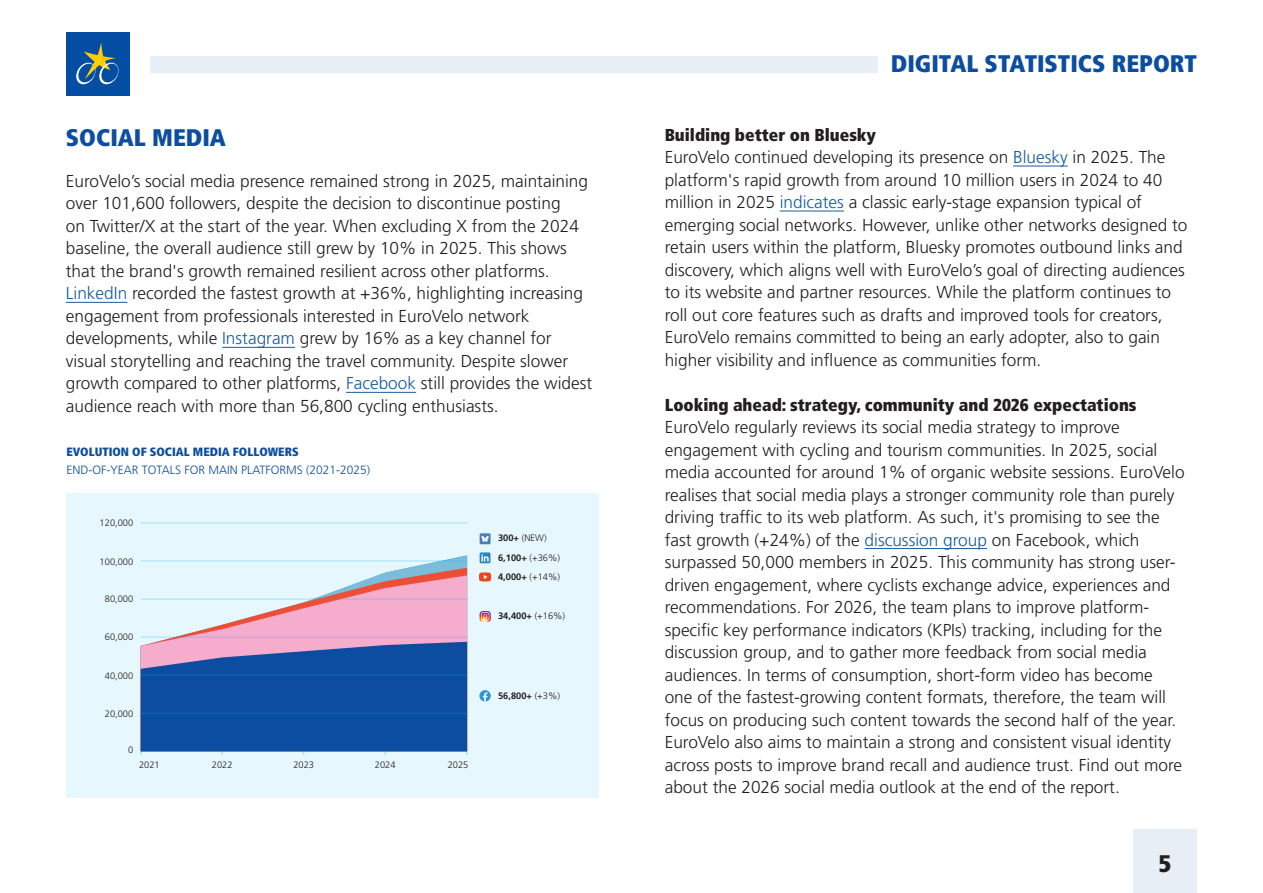
<style>
.page{position:relative;width:1263px;height:893px;background:#fff}
.page>*{position:absolute;margin:0;border:0;box-sizing:border-box;transform-origin:0 0}
.t1{font:900 condensed 24px "Frutiger LT Std";color:#0d4da1}
.t2{font:900 condensed 24px "Frutiger LT Std";color:#231f20}
.t3{font:300 17.25px/22.5px "Frutiger LT Std";color:#231f20}
.t4{font:900 condensed 17.25px "Frutiger LT Std";color:#231f20}
.t5{font:300 12px "Frutiger LT Std";color:#0d4da1}
.t6{font:900 condensed 12px "Frutiger LT Std";color:#0d4da1}
.t7{font:300 9.3px "Frutiger LT Std";color:#231f20}
.t8{font:700 9.3px/19.6px "Frutiger LT Std";color:#231f20}
.s1{color:#175d9e}
.s2{font-weight:700}
.s3{font-weight:300}
</style>
<div class="page">
<hr style="left:1013px;top:166px;width:55px;height:1px;background:#175d9e">
<hr style="left:780px;top:211px;width:64px;height:1px;background:#175d9e">
<hr style="left:864px;top:548px;width:123px;height:1px;background:#175d9e">
<div style="left:66px;top:493px;width:532px;height:304px;background:#e6f7fd"></div>
<hr style="left:66px;top:302px;width:61px;height:1px;background:#175d9e">
<hr style="left:222px;top:347px;width:73px;height:1px;background:#175d9e">
<hr style="left:346px;top:392px;width:70px;height:1px;background:#175d9e">
<svg style="left:141px;top:556px;width:326px;height:12px"></svg>
<svg style="left:379px;top:568px;width:88px;height:7px"></svg>
<svg style="left:141px;top:575px;width:326px;height:67px;fill:#efaccd"></svg>
<hr style="left:141px;top:637px;width:326px;height:1px;background:#00aeef">
<hr style="left:141px;top:599px;width:326px;height:1px;background:#00aeef">
<hr style="left:141px;top:561px;width:326px;height:1px;background:#00aeef">
<hr style="left:141px;top:523px;width:326px;height:1px;background:#00aeef">
<svg style="left:141px;top:642px;width:326px;height:113px;background:#285ba8"></svg>
<svg style="left:480px;top:533px;width:10px;height:11px"></svg>
<svg style="left:482px;top:535px;width:6px;height:8px"></svg>
<div style="left:479px;top:690px;width:12px;height:11px;background:#2997d4;border-radius:50%"></div>
<svg style="left:483px;top:692px;width:5px;height:9px"></svg>
<svg style="left:480px;top:611px;width:11px;height:11px"></svg>
<svg style="left:480px;top:552px;width:10px;height:11px"></svg>
<svg style="left:481px;top:554px;width:8px;height:7px"></svg>
<svg style="left:479px;top:572px;width:12px;height:9px"></svg>
<div style="left:66px;top:32px;width:64px;height:64px;background:#034ea2"></div>
<svg style="left:76px;top:43px;width:43px;height:42px"></svg>
<div style="left:150px;top:56px;width:728px;height:16px;background:#e8eef5"></div>
<div style="left:1133px;top:830px;width:64px;height:63px;background:#e8eef5"></div>
<p class="t1" style="left:66px;top:123px;width:161px">SOCIAL MEDIA</p>
<p class="t3" style="left:66px;top:170px;width:528px">EuroVelo’s social media presence remained strong in 2025, maintaining over 101,600 followers, despite the decision to discontinue posting<br>on Twitter/X at the start of the year. When excluding X from the 2024 baseline, the overall audience still grew by 10% in 2025. This shows that the brand's growth remained resilient across other platforms.<br><span class="s1">LinkedIn</span> recorded the fastest growth at +36%, highlighting increasing engagement from professionals interested in EuroVelo network developments, while <span class="s1">Instagram</span> grew by 16% as a key channel for visual storytelling and reaching the travel community. Despite slower growth compared to other platforms, <span class="s1">Facebook</span> still provides the widest audience reach with more than 56,800 cycling enthusiasts.</p>
<p class="t6" style="left:66px;top:444px;width:234px">EVOLUTION OF SOCIAL MEDIA FOLLOWERS</p>
<p class="t5" style="left:66px;top:463px;width:305px">END-OF-YEAR TOTALS FOR MAIN PLATFORMS (2021-2025)</p>
<p class="t7" style="left:100px;top:518px;width:35px">120,000</p>
<p class="t7" style="left:100px;top:556px;width:35px">100,000</p>
<p class="t7" style="left:105px;top:593px;width:30px">80,000</p>
<p class="t7" style="left:105px;top:632px;width:30px">60,000</p>
<p class="t7" style="left:105px;top:671px;width:30px">40,000</p>
<p class="t7" style="left:105px;top:709px;width:30px">20,000</p>
<p class="t7" style="left:128px;top:744px;width:7px">0</p>
<p class="t7" style="left:139px;top:759px;width:22px">2021</p>
<p class="t7" style="left:212px;top:759px;width:22px">2022</p>
<p class="t7" style="left:293px;top:759px;width:22px">2023</p>
<p class="t7" style="left:375px;top:759px;width:22px">2024</p>
<p class="t7" style="left:448px;top:759px;width:22px">2025</p>
<p class="t7" style="left:498px;top:533px;width:50px"><span class="s2">300+</span> (NEW)</p>
<p class="t8" style="left:498px;top:547px;width:63px">6,100+ <span class="s3">(+36%)<br></span>4,000+ <span class="s3">(+14%)</span></p>
<p class="t8" style="left:498px;top:606px;width:69px">34,400+ <span class="s3">(+16%)</span></p>
<p class="t8" style="left:498px;top:686px;width:63px">56,800+ <span class="s3">(+3%)</span></p>
<p class="t1" style="left:891px;top:49px;width:308px">DIGITAL STATISTICS REPORT</p>
<p class="t4" style="left:665px;top:124px;width:213px">Building better on Bluesky</p>
<p class="t3" style="left:665px;top:146px;width:524px">EuroVelo continued developing its presence on <span class="s1">Bluesky</span> in 2025. The platform's rapid growth from around 10 million users in 2024 to 40 million in 2025 <span class="s1">indicates</span> a classic early-stage expansion typical of emerging social networks. However, unlike other networks designed to retain users within the platform, Bluesky promotes outbound links and discovery, which aligns well with EuroVelo’s goal of directing audiences to its website and partner resources. While the platform continues to roll out core features such as drafts and improved tools for creators, EuroVelo remains committed to being an early adopter, also to gain higher visibility and influence as communities form.</p>
<p class="t4" style="left:665px;top:394px;width:473px">Looking ahead: strategy, community and 2026 expectations</p>
<p class="t3" style="left:665px;top:416px;width:521px">EuroVelo regularly reviews its social media strategy to improve engagement with cycling and tourism communities. In 2025, social media accounted for around 1% of organic website sessions. EuroVelo realises that social media plays a stronger community role than purely driving traffic to its web platform. As such, it's promising to see the fast growth (+24%) of the <span class="s1">discussion group</span> on Facebook, which surpassed 50,000 members in 2025. This community has strong user&shy;driven engagement, where cyclists exchange advice, experiences and recommendations. For 2026, the team plans to improve platform&shy;specific key performance indicators (KPIs) tracking, including for the discussion group, and to gather more feedback from social media audiences. In terms of consumption, short-form video has become one of the fastest-growing content formats, therefore, the team will focus on producing such content towards the second half of the year.<br>EuroVelo also aims to maintain a strong and consistent visual identity across posts to improve brand recall and audience trust. Find out more about the 2026 social media outlook at the end of the report.</p>
<p class="t2" style="left:1159px;top:849px;width:14px">5</p>
</div>
